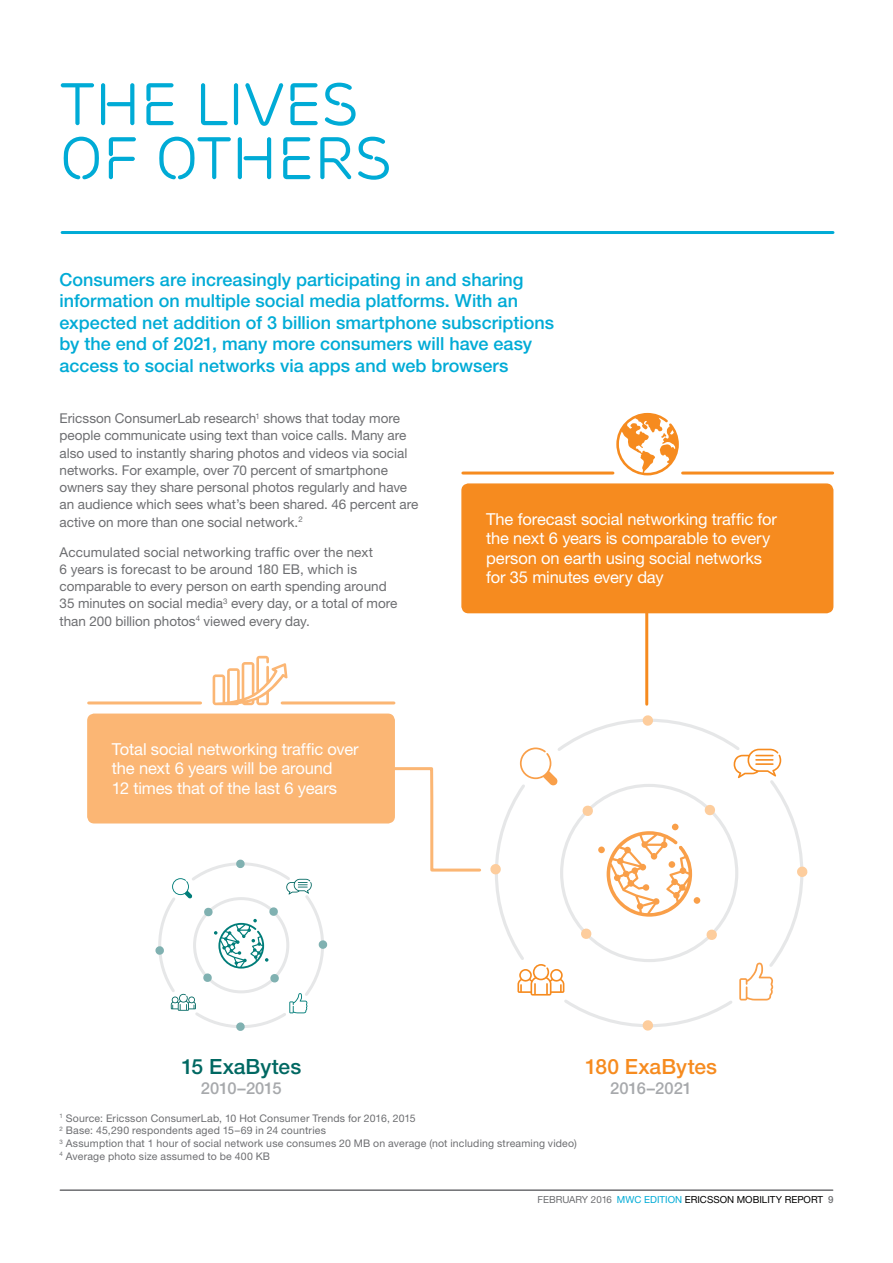
<style>
.page{position:relative;width:893px;height:1263px;background:#fff}
.page>*{position:absolute;margin:0;border:0;box-sizing:border-box;transform-origin:0 0}
.t1{font:60px/54px "Ericsson Capital";letter-spacing:-.01em;color:#00abd6}
.t2{font:500 21px "Ericsson Sans";color:#f68b1f}
.t3{font:500 21px "Ericsson Sans";color:#006862}
.t4{font:500 18px/21.6px "Ericsson Sans";color:#00abd6}
.t5{font:16.5px/19.5px "Ericsson Sans";letter-spacing:-.01em;color:#fff}
.t6{font:500 16.5px "Ericsson Sans";letter-spacing:-.005em;color:#a7a9ac}
.t7{font:13.5px/17.2px "Ericsson Sans";color:#6d6e71}
.t8{font:10.5px/12.6px "Ericsson Sans";letter-spacing:.02em;color:#6d6e71}
.t9{font:9.75px "Ericsson Sans";color:#000}
.s1{color:#6d6e71}
.s2{color:#00abd6}
.s3{font-weight:500;color:#6d6e71}
</style>
<div class="page">
<hr style="left:60px;top:1189px;width:773px;height:2px;background:#6d6e71">
<hr style="left:645px;top:599px;width:3px;height:105px;background:#f68b1f">
<svg style="left:616px;top:413px;width:63px;height:62px"></svg>
<hr style="left:62px;top:231px;width:771px;height:3px;background:#00abd6">
<div style="left:88px;top:714px;width:306px;height:109px;background:#fbb674;border-radius:6px"></div>
<div style="left:87px;top:713px;width:308px;height:110px;border:2px solid #fbb674;border-radius:6px"></div>
<hr style="left:89px;top:701px;width:112px;height:3px;background:#fbb674">
<hr style="left:282px;top:701px;width:112px;height:3px;background:#fbb674">
<svg style="left:213px;top:656px;width:75px;height:49px"></svg>
<div style="left:462px;top:484px;width:371px;height:129px;background:#f68b1f;border-radius:6px"></div>
<div style="left:461px;top:483px;width:372px;height:130px;border:2px solid #f68b1f;border-radius:6px"></div>
<hr style="left:463px;top:471px;width:150px;height:3px;background:#f68b1f">
<hr style="left:683px;top:471px;width:150px;height:3px;background:#f68b1f">
<svg style="left:490px;top:715px;width:318px;height:316px"></svg>
<svg style="left:352px;top:766px;width:129px;height:106px"></svg>
<svg style="left:155px;top:859px;width:173px;height:172px"></svg>
<h1 class="t1" style="left:60px;top:78px;width:334px">THE LIVES<br>OF OTHERS</h1>
<p class="t4" style="left:60px;top:268px;width:496px">Consumers are increasingly participating in and sharing information on multiple social media platforms. With an expected net addition of 3 billion smartphone subscriptions by the end of 2021, many more consumers will have easy access to social networks via apps and web browsers</p>
<p class="t7" style="left:60px;top:410px;width:360px">Ericsson ConsumerLab research<sup>1</sup> shows that today more people communicate using text than voice calls. Many are also used to instantly sharing photos and videos via social networks. For example, over 70 percent of smartphone owners say they share personal photos regularly and have an audience which sees what’s been shared. 46 percent are active on more than one social network.<sup>2</sup></p>
<p class="t7" style="left:60px;top:543px;width:339px">Accumulated social networking traffic over the next<br>6 years is forecast to be around 180 EB, which is comparable to every person on earth spending around 35 minutes on social media<sup>3</sup> every day, or a total of more than 200 billion photos<sup>4</sup> viewed every day.</p>
<p class="t5" style="left:112px;top:739px;width:248px">Total social networking traffic over the next 6 years will be around<br>12 times that of the last 6 years</p>
<p class="t5" style="left:486px;top:509px;width:292px">The forecast social networking traffic for the next 6 years is comparable to every person on earth using social networks for 35 minutes every day</p>
<h2 class="t3" style="left:181px;top:1054px;width:121px">15 ExaBytes</h2>
<h2 class="t2" style="left:585px;top:1054px;width:133px">180 ExaBytes</h2>
<p class="t6" style="left:201px;top:1079px;width:82px">2010–2015</p>
<p class="t6" style="left:610px;top:1079px;width:83px">2016–2021</p>
<p class="t8" style="left:60px;top:1112px;width:519px"><sup>1</sup> Source: Ericsson ConsumerLab, 10 Hot Consumer Trends for 2016, 2015<br><sup>2</sup> Base: 45,290 respondents aged 15–69 in 24 countries<br><sup>3</sup> Assumption that 1 hour of social network use consumes 20 MB on average (not including streaming video)<br><sup>4</sup> Average photo size assumed to be 400 KB</p>
<p class="t9" style="left:538px;top:1194px;width:297px"><span class="s1">FEBRUARY 2016</span> <span class="s2">MWC EDITION</span> ERICSSON MOBILITY REPORT <span class="s3">9</span></p>
</div>
